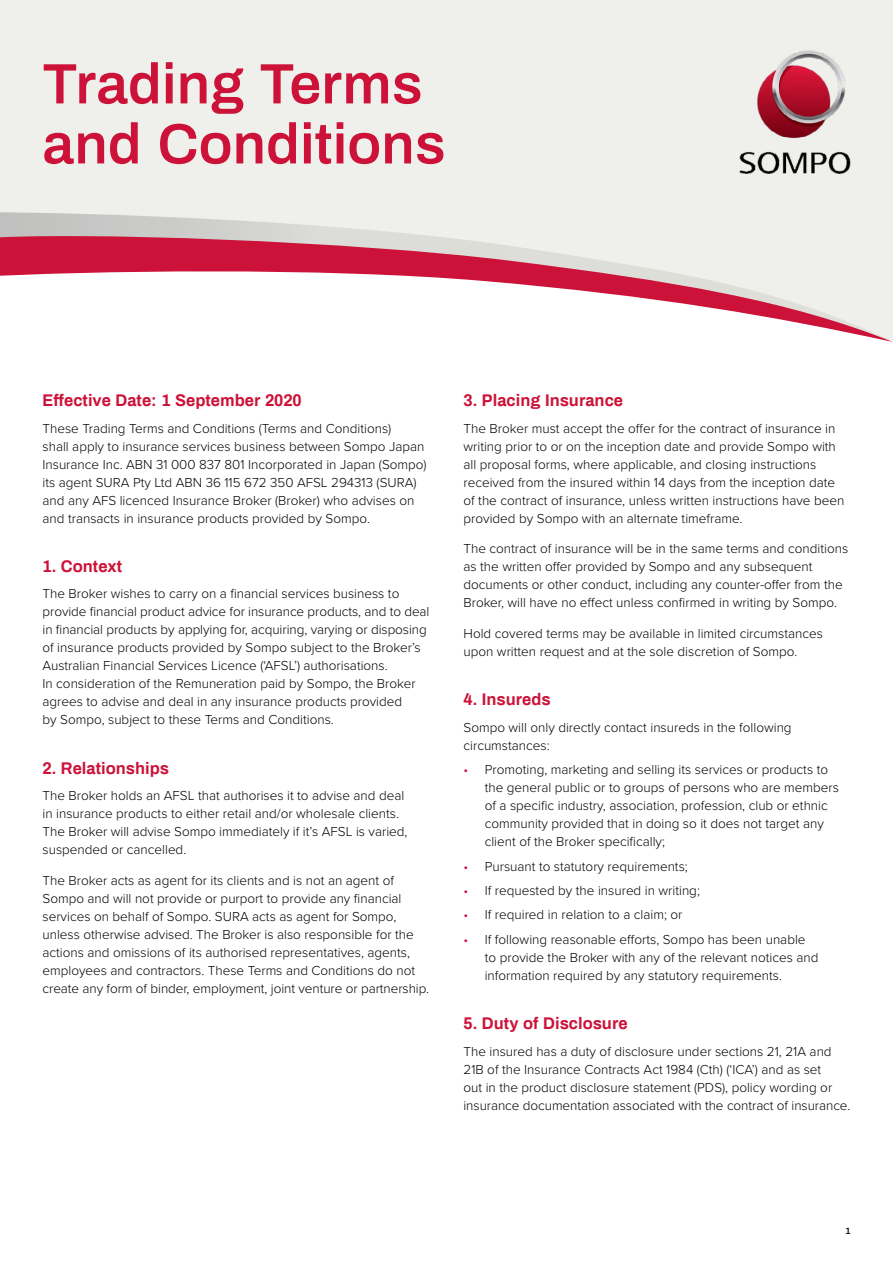
<style>
.page{position:relative;width:893px;height:1263px;background:#fff}
.page>*{position:absolute;margin:0;border:0;box-sizing:border-box;transform-origin:0 0}
.t1{font:600 57px/60px "Archivo";color:#cc1238}
.t2{font:700 16.5px "Archivo";color:#cc1238}
.t3{font:300 13.5px/18px "Proxima Nova";color:#000}
.t4{font:600 9px "Archivo";color:#000}
.s1{color:#cc1238}
</style>
<div class="page">
<div style="left:0;top:0;width:893px;height:212px;background:#efefeb"></div>
<svg style="left:0;top:212px;width:893px;height:19px;background:#e5e5e1"></svg>
<svg style="left:0;top:231px;width:893px;height:111px"></svg>
<img style="left:739px;top:50px;width:111px;height:124px">
<h1 class="t1" style="left:43px;top:51px;width:404px">Trading Terms and Conditions</h1>
<p class="t2" style="left:43px;top:388px;width:261px">Effective Date: 1 September 2020</p>
<p class="t3" style="left:43px;top:418px;width:386px">These Trading Terms and Conditions (Terms and Conditions)<br>shall apply to insurance services business between Sompo Japan Insurance Inc. ABN 31 000 837 801 Incorporated in Japan (Sompo) its agent SURA Pty Ltd ABN 36 115 672 350 AFSL 294313 (SURA) and any AFS licenced Insurance Broker (Broker) who advises on and transacts in insurance products provided by Sompo.</p>
<p class="t2" style="left:43px;top:554px;width:81px">1. Context</p>
<p class="t3" style="left:43px;top:584px;width:388px">The Broker wishes to carry on a financial services business to provide financial product advice for insurance products, and to deal in financial products by applying for, acquiring, varying or disposing of insurance products provided by Sompo subject to the Broker’s Australian Financial Services Licence (‘AFSL’) authorisations.<br>In consideration of the Remuneration paid by Sompo, the Broker agrees to advise and deal in any insurance products provided<br>by Sompo, subject to these Terms and Conditions.</p>
<p class="t2" style="left:43px;top:756px;width:128px">2. Relationships</p>
<p class="t3" style="left:43px;top:786px;width:367px">The Broker holds an AFSL that authorises it to advise and deal in insurance products to either retail and/or wholesale clients.<br>The Broker will advise Sompo immediately if it’s AFSL is varied, suspended or cancelled.</p>
<p class="t3" style="left:43px;top:871px;width:388px">The Broker acts as agent for its clients and is not an agent of Sompo and will not provide or purport to provide any financial services on behalf of Sompo. SURA acts as agent for Sompo, unless otherwise advised. The Broker is also responsible for the actions and omissions of its authorised representatives, agents, employees and contractors. These Terms and Conditions do not create any form of binder, employment, joint venture or partnership.</p>
<p class="t2" style="left:463px;top:388px;width:161px">3. Placing Insurance</p>
<p class="t3" style="left:463px;top:418px;width:382px">The Broker must accept the offer for the contract of insurance in writing prior to or on the inception date and provide Sompo with all proposal forms, where applicable, and closing instructions received from the insured within 14 days from the inception date of the contract of insurance, unless written instructions have been provided by Sompo with an alternate timeframe.</p>
<p class="t3" style="left:463px;top:539px;width:386px">The contract of insurance will be in the same terms and conditions as the written offer provided by Sompo and any subsequent documents or other conduct, including any counter-offer from the Broker, will have no effect unless confirmed in writing by Sompo.</p>
<p class="t3" style="left:463px;top:624px;width:361px">Hold covered terms may be available in limited circumstances upon written request and at the sole discretion of Sompo.</p>
<p class="t2" style="left:463px;top:688px;width:89px">4. Insureds</p>
<p class="t3" style="left:463px;top:718px;width:330px">Sompo will only directly contact insureds in the following circumstances:</p>
<p class="t3" style="left:485px;top:760px;width:356px;text-indent:-21px"><span class="s1">•</span> Promoting, marketing and selling its services or products to the general public or to groups of persons who are members of a specific industry, association, profession, club or ethnic community provided that in doing so it does not target any client of the Broker specifically;</p>
<p class="t3" style="left:463px;top:856px;width:226px"><span class="s1">•</span> Pursuant to statutory requirements;</p>
<p class="t3" style="left:463px;top:881px;width:238px"><span class="s1">•</span> If requested by the insured in writing;</p>
<p class="t3" style="left:463px;top:905px;width:220px"><span class="s1">•</span> If required in relation to a claim; or</p>
<p class="t3" style="left:485px;top:930px;width:335px;text-indent:-21px"><span class="s1">•</span> If following reasonable efforts, Sompo has been unable to provide the Broker with any of the relevant notices and information required by any statutory requirements.</p>
<p class="t2" style="left:463px;top:1011px;width:166px">5. Duty of Disclosure</p>
<p class="t3" style="left:463px;top:1041px;width:388px">The insured has a duty of disclosure under sections 21, 21A and 21B of the Insurance Contracts Act 1984 (Cth) (‘ICA’) and as set<br>out in the product disclosure statement (PDS), policy wording or insurance documentation associated with the contract of insurance.</p>
<p class="t4" style="left:845px;top:1224px;width:7px">1</p>
</div>
